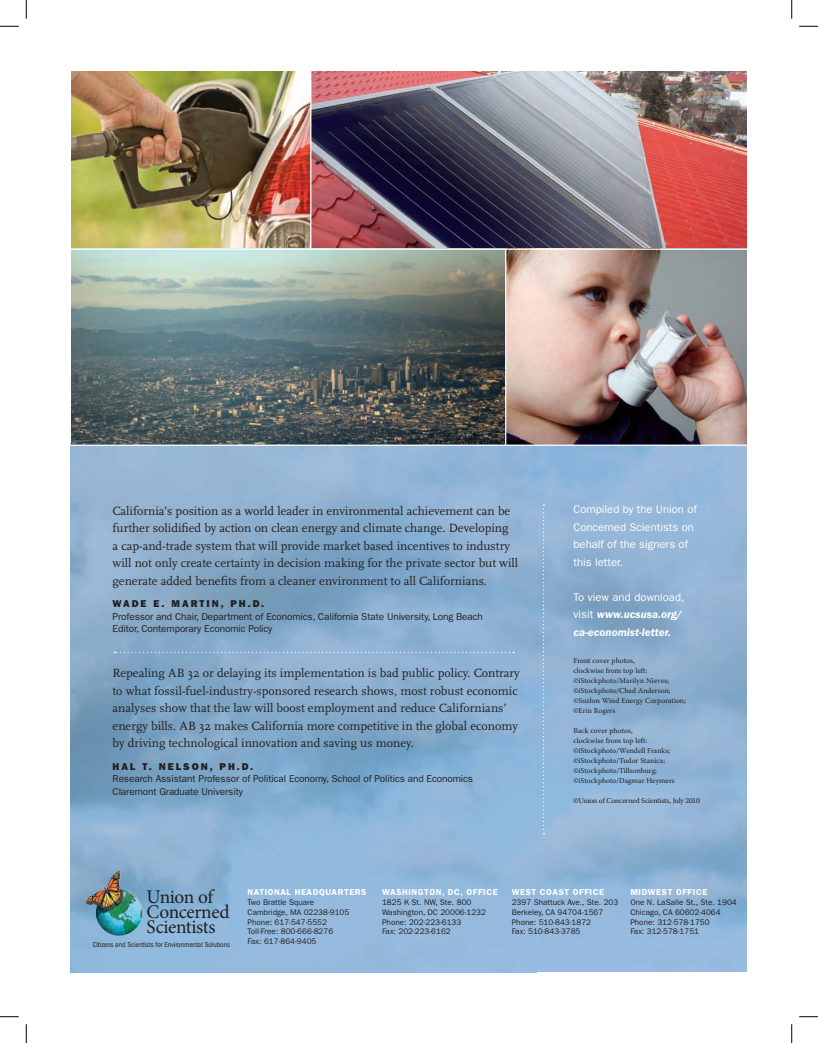
<style>
.page{position:relative;width:818px;height:1043px;background:#fff}
.page>*{position:absolute;margin:0;border:0;box-sizing:border-box;transform-origin:0 0}
.t1{font:19.38px/15px "Minion Pro";letter-spacing:-.02em;color:#231f20}
.t2{font:12.5px/17.5px "Scala";color:#231f20}
.t3{font:11.25px/17.5px "ITC Franklin Gothic Std";color:#fff}
.t4{font:italic 600 11.25px/17.5px "ITC Franklin Gothic Std";color:#fff}
.t5{font:10px/12.5px "ITC Franklin Gothic Std";letter-spacing:-.01em;color:#231f20}
.t6{font:10px "ITC Franklin Gothic Std Hvy";letter-spacing:.2em;color:#231f20}
.t7{font:600 8.75px "ITC Franklin Gothic Std";letter-spacing:.06em;color:#fff}
.t8{font:8.12px/9.8px "ITC Franklin Gothic Std";color:#231f20}
.t9{font:7.5px/10px "Warnock Pro";color:#231f20}
.t10{font:7.5px "Warnock Pro";letter-spacing:-.025em;color:#231f20}
.t11{font:condensed 7.38px "ITC Franklin Gothic Std";color:#231f20}
.s1{font-weight:400;font-style:normal}
</style>
<div class="page">
<img style="left:71px;top:71px;width:675px;height:901px">
<svg style="left:542px;top:504px;width:2px;height:330px"></svg>
<svg style="left:114px;top:651px;width:400px;height:2px"></svg>
<img style="left:85px;top:871px;width:33px;height:58px">
<hr style="left:65px;top:444px;width:743px;height:2px;background:#fff">
<hr style="left:65px;top:248px;width:743px;height:2px;background:#fff">
<hr style="left:505px;top:250px;width:1px;height:194px;background:#fff">
<hr style="left:310px;top:54px;width:1px;height:195px;background:#fff">
<svg style="left:0;top:25px;width:19px;height:2px"></svg>
<svg style="left:799px;top:25px;width:19px;height:2px"></svg>
<svg style="left:0;top:1016px;width:19px;height:1px"></svg>
<svg style="left:799px;top:1016px;width:19px;height:1px"></svg>
<svg style="left:25px;top:0;width:2px;height:19px"></svg>
<svg style="left:25px;top:1024px;width:2px;height:18px"></svg>
<svg style="left:791px;top:0;width:1px;height:19px"></svg>
<svg style="left:791px;top:1024px;width:1px;height:18px"></svg>
<p class="t2" style="left:112px;top:502px;width:407px">California’s position as a world leader in environmental achievement can be further solidified by action on clean energy and climate change. Developing<br>a cap-and-trade system that will provide market based incentives to industry will not only create certainty in decision making for the private sector but will generate added benefits from a cleaner environment to all Californians.</p>
<p class="t6" style="left:112px;top:598px;width:153px">WADE E. MARTIN, PH.D.</p>
<p class="t5" style="left:112px;top:610px;width:372px">professor and chair, department of economics, california state university, long Beach editor, contemporary economic policy</p>
<p class="t2" style="left:112px;top:665px;width:409px">Repealing AB 32 or delaying its implementation is bad public policy. Contrary to what fossil-fuel-industry-sponsored research shows, most robust economic analyses show that the law will boost employment and reduce Californians’ energy bills. AB 32 makes California more competitive in the global economy by driving technological innovation and saving us money.</p>
<p class="t6" style="left:112px;top:760px;width:142px">HAL T. NELSON, PH.D.</p>
<p class="t5" style="left:112px;top:773px;width:362px">research assistant professor of political economy, school of politics and economics claremont graduate university</p>
<p class="t3" style="left:573px;top:501px;width:125px">compiled by the union of concerned scientists on behalf of the signers of this letter.</p>
<p class="t4" style="left:573px;top:588px;width:112px"><span class="s1">to view and download, visit</span> www.ucsusa.org/ ca-economist-letter.</p>
<p class="t9" style="left:573px;top:655px;width:114px">Front cover photos,<br>clockwise from top left: ©iStockphoto/Marilyn Nieves; ©iStockphoto/Chad Anderson; ©Suzlon Wind Energy Corporation; ©Erin Rogers</p>
<p class="t9" style="left:573px;top:725px;width:103px">Back cover photos,<br>clockwise from top left: ©iStockphoto/Wendell Franks; ©iStockphoto/Tudor Stanica; ©iStockphoto/Tillsonburg; ©iStockphoto/Dagmar Heymers</p>
<p class="t10" style="left:573px;top:796px;width:128px">©Union of Concerned Scientists, July 2010</p>
<h1 class="t1" style="left:147px;top:889px;width:84px">Union of<br>Concerned<br>Scientists</h1>
<p class="t11" style="left:93px;top:940px;width:139px">Citizens and Scientists for Environmental Solutions</p>
<p class="t7" style="left:248px;top:887px;width:120px">NATIONAL HEADQUARTERS</p>
<p class="t8" style="left:248px;top:897px;width:103px">two Brattle square cambridge, Ma 02238-9105 phone: 617-547-5552 toll-free: 800-666-8276<br>fax: 617-864-9405</p>
<p class="t7" style="left:382px;top:887px;width:117px">WASHINGTON, DC, OFFICE</p>
<p class="t8" style="left:382px;top:897px;width:105px">1825 K st. nW, ste. 800<br>Washington, dc 20006-1232 phone: 202-223-6133<br>fax: 202-223-6162</p>
<p class="t7" style="left:511px;top:887px;width:94px">WEST COAST OFFICE</p>
<p class="t8" style="left:511px;top:897px;width:108px">2397 shattuck ave., ste. 203<br>Berkeley, ca 94704-1567 phone: 510-843-1872<br>fax: 510-843-3785</p>
<p class="t7" style="left:630px;top:887px;width:78px">MIDWEST OFFICE</p>
<p class="t8" style="left:630px;top:897px;width:108px">one n. lasalle st., ste. 1904 chicago, ca 60602-4064 phone: 312-578-1750<br>fax: 312-578-1751</p>
</div>
